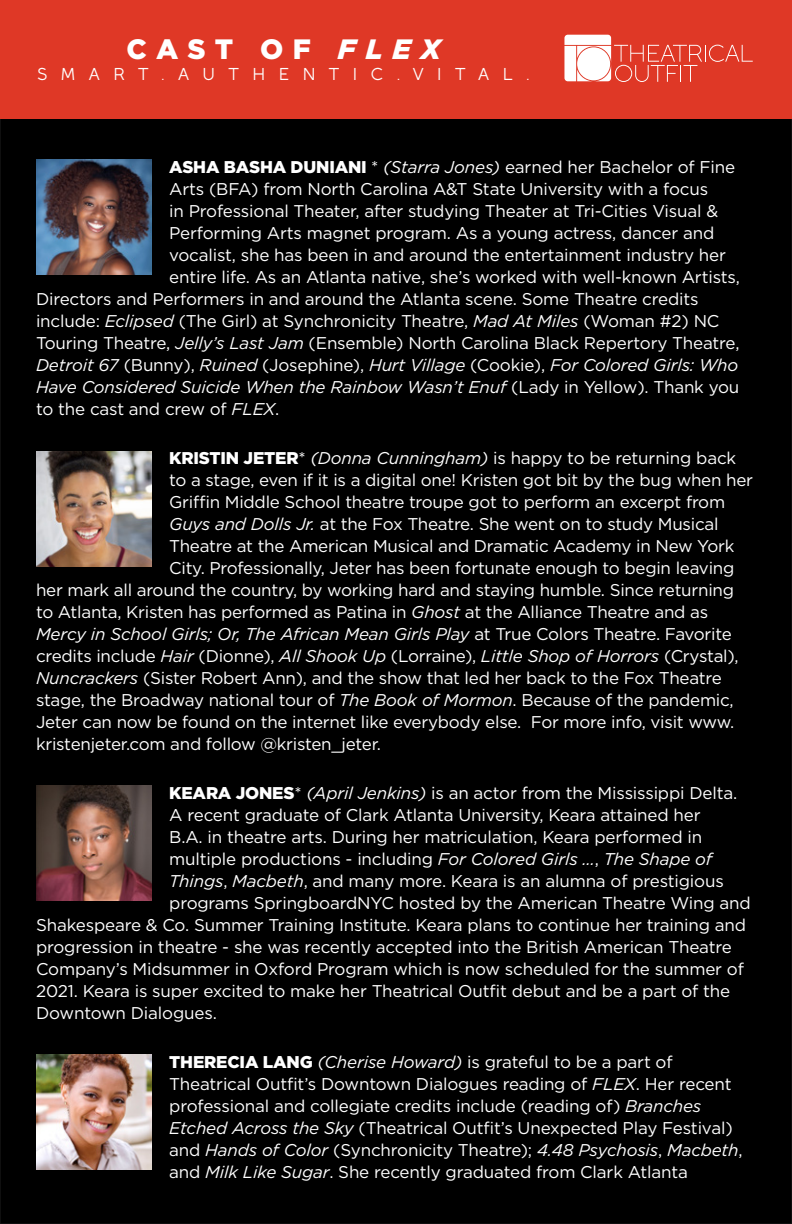
<style>
.page{position:relative;width:792px;height:1224px;background:#fff}
.page>*{position:absolute;margin:0;border:0;box-sizing:border-box;transform-origin:0 0}
.t1{font:900 28px "Gotham";letter-spacing:.33em;color:#fff}
.t2{font:17.2px "Full Sans LC 50";letter-spacing:.785em;color:#fff}
.t3{font:17px/22px "Gotham";letter-spacing:-.01em;color:#fff}
.t4{font:italic 17px "Gotham";letter-spacing:-.01em;color:#fff}
.s1{font-style:italic}
.s2{font-weight:900}
.s3{font-style:normal}
</style>
<div class="page">
<div style="left:0;top:14px;width:792px;height:1210px;background:#000"></div>
<div style="left:0;top:0;width:792px;height:118px;background:#df3826"></div>
<svg style="left:564px;top:35px;width:189px;height:47px"></svg>
<img style="left:36px;top:451px;width:115px;height:115px">
<img style="left:36px;top:159px;width:115px;height:115px">
<img style="left:36px;top:786px;width:115px;height:115px">
<img style="left:36px;top:1054px;width:115px;height:116px">
<h1 class="t1" style="left:126px;top:30px;width:316px">CAST OF <span class="s1">FLEX</span></h1>
<p class="t2" style="left:37px;top:64px;width:494px">SMART.AUTHENTIC.VITAL.</p>
<p class="t3" style="left:169px;top:155px;width:567px"><span class="s2">ASHA BASHA DUNIANI</span> * <span class="s1">(Starra Jones)</span> earned her Bachelor of Fine</p>
<p class="t3" style="left:169px;top:177px;width:541px">Arts (BFA) from North Carolina A&amp;T State University with a focus</p>
<p class="t3" style="left:169px;top:199px;width:551px">in Professional Theater, after studying Theater at Tri-Cities Visual &amp;</p>
<p class="t3" style="left:169px;top:221px;width:547px">Performing Arts magnet program. As a young actress, dancer and</p>
<p class="t3" style="left:169px;top:243px;width:558px">vocalist, she has been in and around the entertainment industry her</p>
<p class="t3" style="left:169px;top:265px;width:572px">entire life. As an Atlanta native, she’s worked with well-known Artists,</p>
<p class="t3" style="left:36px;top:287px;width:664px">Directors and Performers in and around the Atlanta scene. Some Theatre credits</p>
<p class="t3" style="left:36px;top:309px;width:685px">include: <span class="s1">Eclipsed</span> (The Girl) at Synchronicity Theatre, <span class="s1">Mad At Miles</span> (Woman #2) NC</p>
<p class="t3" style="left:36px;top:331px;width:705px">Touring Theatre, <span class="s1">Jelly’s Last Jam</span> (Ensemble) North Carolina Black Repertory Theatre,</p>
<p class="t4" style="left:36px;top:354px;width:704px">Detroit 67 <span class="s3">(Bunny),</span> Ruined <span class="s3">(Josephine),</span> Hurt Village <span class="s3">(Cookie),</span> For Colored Girls: Who</p>
<p class="t4" style="left:36px;top:376px;width:705px">Have Considered Suicide When the Rainbow Wasn’t Enuf <span class="s3">(Lady in Yellow). Thank you</span></p>
<p class="t3" style="left:36px;top:397px;width:242px">to the cast and crew of <span class="s1">FLEX</span>.</p>
<p class="t3" style="left:169px;top:446px;width:569px"><span class="s2">KRISTIN JETER</span>* <span class="s1">(Donna Cunningham)</span> is happy to be returning back</p>
<p class="t3" style="left:169px;top:468px;width:585px">to a stage, even if it is a digital one! Kristen got bit by the bug when her</p>
<p class="t3" style="left:169px;top:490px;width:557px">Griffin Middle School theatre troupe got to perform an excerpt from</p>
<p class="t3" style="left:169px;top:512px;width:551px"><span class="s1">Guys and Dolls Jr.</span> at the Fox Theatre. She went on to study Musical</p>
<p class="t3" style="left:169px;top:534px;width:567px">Theatre at the American Musical and Dramatic Academy in New York</p>
<p class="t3" style="left:169px;top:556px;width:567px">City. Professionally, Jeter has been fortunate enough to begin leaving</p>
<p class="t3" style="left:36px;top:578px;width:700px">her mark all around the country, by working hard and staying humble. Since returning</p>
<p class="t3" style="left:36px;top:600px;width:674px">to Atlanta, Kristen has performed as Patina in <span class="s1">Ghost</span> at the Alliance Theatre and as</p>
<p class="t4" style="left:36px;top:623px;width:697px">Mercy in School Girls; Or, The African Mean Girls Play <span class="s3">at True Colors Theatre. Favorite</span></p>
<p class="t3" style="left:36px;top:644px;width:704px">credits include <span class="s1">Hair</span> (Dionne), <span class="s1">All Shook Up</span> (Lorraine), <span class="s1">Little Shop of Horrors</span> (Crystal),</p>
<p class="t3" style="left:36px;top:666px;width:687px"><span class="s1">Nuncrackers</span> (Sister Robert Ann), and the show that led her back to the Fox Theatre</p>
<p class="t3" style="left:36px;top:688px;width:699px">stage, the Broadway national tour of <span class="s1">The Book of Mormon</span>. Because of the pandemic,</p>
<p class="t3" style="left:36px;top:710px;width:697px">Jeter can now be found on the internet like everybody else. For more info, visit www.</p>
<p class="t3" style="left:36px;top:732px;width:344px">kristenjeter.com and follow @kristen_jeter.</p>
<p class="t3" style="left:169px;top:781px;width:567px"><span class="s2">KEARA JONES</span>* <span class="s1">(April Jenkins)</span> is an actor from the Mississippi Delta.</p>
<p class="t3" style="left:169px;top:803px;width:533px">A recent graduate of Clark Atlanta University, Keara attained her</p>
<p class="t3" style="left:169px;top:825px;width:535px">B.A. in theatre arts. During her matriculation, Keara performed in</p>
<p class="t3" style="left:169px;top:847px;width:544px">multiple productions - including <span class="s1">For Colored Girls …</span>, <span class="s1">The Shape of</span></p>
<p class="t3" style="left:169px;top:869px;width:556px"><span class="s1">Things</span>, <span class="s1">Macbeth</span>, and many more. Keara is an alumna of prestigious</p>
<p class="t3" style="left:169px;top:891px;width:583px">programs SpringboardNYC hosted by the American Theatre Wing and</p>
<p class="t3" style="left:36px;top:913px;width:712px">Shakespeare &amp; Co. Summer Training Institute. Keara plans to continue her training and</p>
<p class="t3" style="left:36px;top:935px;width:697px">progression in theatre - she was recently accepted into the British American Theatre</p>
<p class="t3" style="left:36px;top:957px;width:709px">Company’s Midsummer in Oxford Program which is now scheduled for the summer of</p>
<p class="t3" style="left:36px;top:979px;width:696px">2021. Keara is super excited to make her Theatrical Outfit debut and be a part of the</p>
<p class="t3" style="left:36px;top:1001px;width:180px">Downtown Dialogues.</p>
<p class="t3" style="left:169px;top:1050px;width:575px"><span class="s2">THERECIA LANG</span> <span class="s1">(Cherise Howard)</span> is grateful to be a part of Theatrical Outfit’s Downtown Dialogues reading of <span class="s1">FLEX</span>. Her recent professional and collegiate credits include (reading of) <span class="s1">Branches Etched Across the Sky</span> (Theatrical Outfit’s Unexpected Play Festival) and <span class="s1">Hands of Color</span> (Synchronicity Theatre); <span class="s1">4.48 Psychosis</span>, <span class="s1">Macbeth</span>, and <span class="s1">Milk Like Sugar</span>. She recently graduated from Clark Atlanta</p>
</div>
